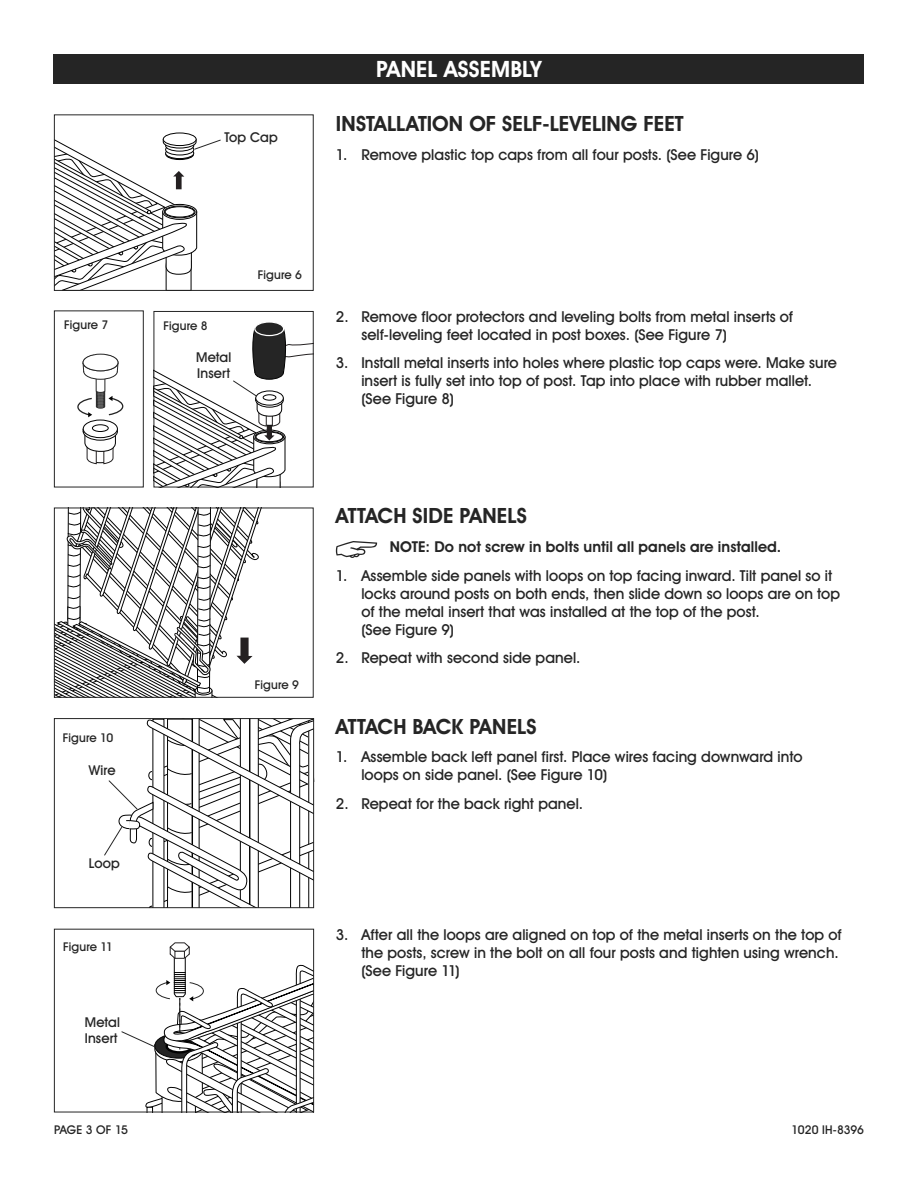
<style>
.page{position:relative;width:918px;height:1188px;background:#fff}
.page>*{position:absolute;margin:0;border:0;box-sizing:border-box;transform-origin:0 0}
.t1{font:700 22.5px "Uline Two Knine";letter-spacing:.01em;color:#fff}
.t2{font:700 21px "Uline Two Knine";letter-spacing:.005em;color:#252525}
.t3{font:15px/18px "Uline Two Knine";letter-spacing:.005em;color:#252525}
.t4{font:700 15px "Uline Two Knine";letter-spacing:.005em;color:#252525}
.t5{font:13.5px/16.2px "Uline Two Knine";letter-spacing:.01em;color:#252525}
.t6{font:12px "Uline Two Knine";letter-spacing:.005em;color:#252525}
</style>
<div class="page">
<div style="left:54px;top:54px;width:810px;height:30px;background:#252525"></div>
<svg style="left:336px;top:541px;width:41px;height:17px"></svg>
<div style="left:163px;top:133px;width:33px;height:13px;border:1px solid #020202;border-radius:50%"></div>
<div style="left:54px;top:114px;width:260px;height:177px;border:1px solid #252525"></div>
<svg style="left:54px;top:135px;width:167px;height:155px"></svg>
<svg style="left:255px;top:322px;width:29px;height:14px"></svg>
<div style="left:254px;top:321px;width:30px;height:15px;border:1px solid #fff;border-radius:50%"></div>
<svg style="left:154px;top:328px;width:159px;height:159px"></svg>
<svg style="left:77px;top:354px;width:47px;height:110px"></svg>
<div style="left:54px;top:310px;width:90px;height:177px;border:1px solid #252525"></div>
<svg style="left:56px;top:510px;width:205px;height:186px"></svg>
<div style="left:54px;top:508px;width:260px;height:190px;border:1px solid #252525"></div>
<div style="left:255px;top:680px;width:53px;height:11px;background:#fff"></div>
<svg style="left:104px;top:719px;width:210px;height:189px"></svg>
<div style="left:54px;top:929px;width:260px;height:183px;border:1px solid #252525"></div>
<svg style="left:121px;top:942px;width:193px;height:171px"></svg>
<p class="t6" style="left:64px;top:318px;width:46px">Figure 7</p>
<p class="t6" style="left:63px;top:730px;width:52px">Figure 10</p>
<p class="t5" style="left:89px;top:762px;width:28px">Wire</p>
<p class="t5" style="left:89px;top:855px;width:32px">Loop</p>
<p class="t6" style="left:63px;top:939px;width:51px">Figure 11</p>
<p class="t5" style="left:85px;top:1014px;width:37px">Metal<br>Insert</p>
<p class="t5" style="left:224px;top:129px;width:55px">Top Cap</p>
<h1 class="t1" style="left:376px;top:56px;width:167px">PANEL ASSEMBLY</h1>
<h2 class="t2" style="left:336px;top:111px;width:349px">INSTALLATION OF SELF-LEVELING FEET</h2>
<p class="t3" style="left:336px;top:145px;width:425px">1. Remove plastic top caps from all four posts. (See Figure 6)</p>
<p class="t6" style="left:164px;top:318px;width:46px">Figure 8</p>
<p class="t5" style="left:196px;top:349px;width:37px">Metal<br>Insert</p>
<p class="t6" style="left:258px;top:268px;width:46px">Figure 6</p>
<p class="t3" style="left:361px;top:307px;width:433px;text-indent:-26px">2. Remove floor protectors and leveling bolts from metal inserts of self-leveling feet located in post boxes. (See Figure 7)</p>
<p class="t3" style="left:361px;top:354px;width:477px;text-indent:-26px">3. Install metal inserts into holes where plastic top caps were. Make sure insert is fully set into top of post. Tap into place with rubber mallet. (See Figure 8)</p>
<p class="t6" style="left:255px;top:678px;width:46px">Figure 9</p>
<h2 class="t2" style="left:336px;top:503px;width:193px">ATTACH SIDE PANELS</h2>
<p class="t4" style="left:390px;top:537px;width:393px">NOTE: Do not screw in bolts until all panels are installed.</p>
<p class="t3" style="left:361px;top:566px;width:480px;text-indent:-26px">1. Assemble side panels with loops on top facing inward. Tilt panel so it locks around posts on both ends, then slide down so loops are on top of the metal insert that was installed at the top of the post.<br>(See Figure 9)</p>
<p class="t3" style="left:336px;top:649px;width:246px">2. Repeat with second side panel.</p>
<h2 class="t2" style="left:336px;top:714px;width:202px">ATTACH BACK PANELS</h2>
<p class="t3" style="left:361px;top:748px;width:443px;text-indent:-26px">1. Assemble back left panel first. Place wires facing downward into loops on side panel. (See Figure 10)</p>
<p class="t3" style="left:336px;top:795px;width:249px">2. Repeat for the back right panel.</p>
<p class="t3" style="left:361px;top:926px;width:482px;text-indent:-26px">3. After all the loops are aligned on top of the metal inserts on the top of the posts, screw in the bolt on all four posts and tighten using wrench. (See Figure 11)</p>
<p class="t6" style="left:54px;top:1122px;width:76px">PAGE 3 OF 15</p>
<p class="t6" style="left:792px;top:1122px;width:74px">1020 IH-8396</p>
</div>
